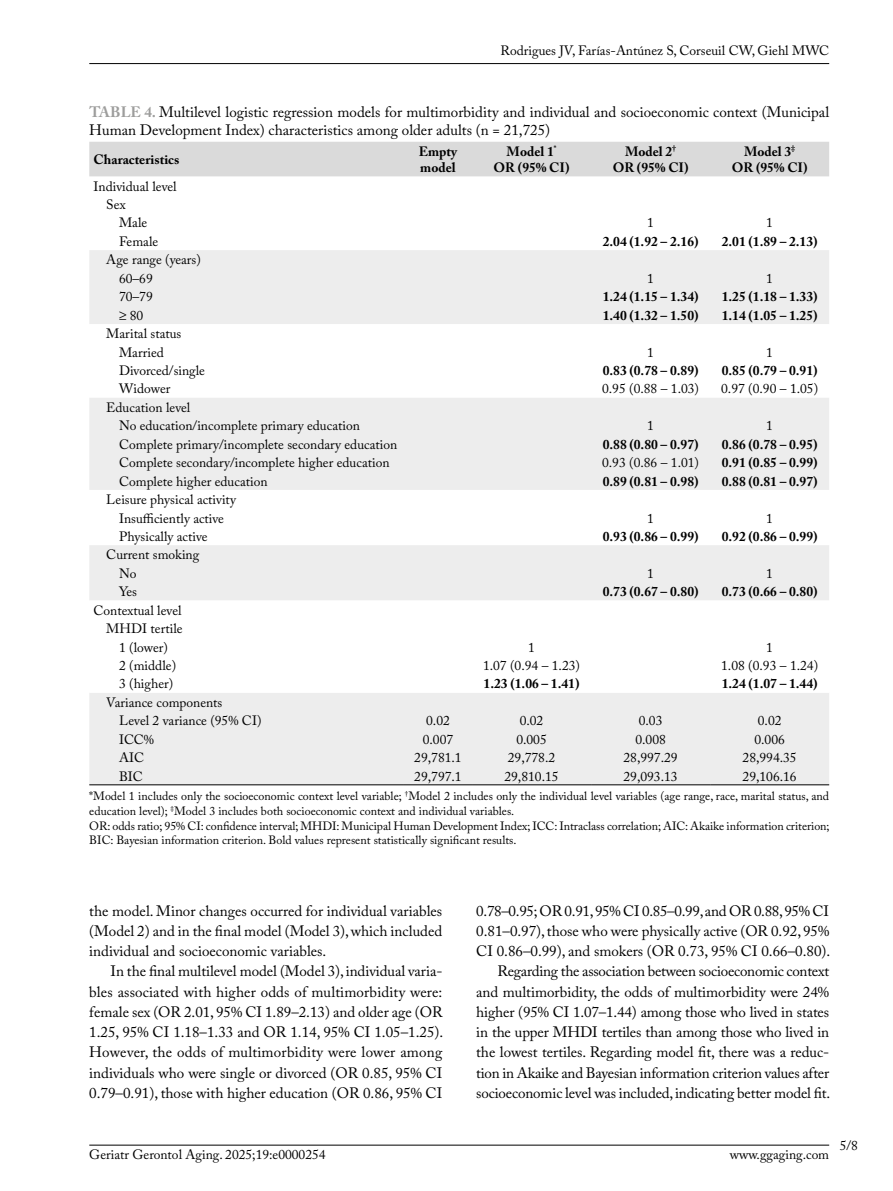
<style>
.page{position:relative;width:893px;height:1191px;background:#fff}
.page>*{position:absolute;margin:0;border:0;box-sizing:border-box;transform-origin:0 0}
.t1{font:15px/20.2px "Adobe Caslon Pro";color:#000;text-align:justify}
.t2{font:13.5px/18.5px "Adobe Caslon Pro";color:#000}
.t3{font:700 13.5px/16.2px "Adobe Caslon Pro";color:#000;text-align:center}
.t4{font:12px/14.7px "Adobe Caslon Pro";color:#000}
.s1{font-weight:700;color:#9d9d9c}
</style>
<div class="page">
<hr style="left:89px;top:63px;width:740px;height:1px;background:#000">
<hr style="left:89px;top:1144px;width:740px;height:1px;background:#000">
<div style="left:89px;top:142px;width:740px;height:34px;background:#dadada"></div>
<svg style="left:89px;top:250px;width:740px;height:534px;fill:#ededed"></svg>
<svg style="left:89px;top:600px;width:740px;height:92px"></svg>
<hr style="left:89px;top:784px;width:315px;height:1px;background:#000">
<hr style="left:404px;top:784px;width:68px;height:1px;background:#000">
<hr style="left:472px;top:784px;width:119px;height:1px;background:#000">
<hr style="left:591px;top:784px;width:119px;height:1px;background:#000">
<hr style="left:710px;top:784px;width:119px;height:1px;background:#000">
<p class="t2" style="left:501px;top:41px;width:330px">Rodrigues JV, Farías-Antúnez S, Corseuil CW, Giehl MWC</p>
<p class="t1" style="left:89px;top:103px;width:741px;line-height:18px"><span class="s1">TABLE 4.</span> Multilevel logistic regression models for multimorbidity and individual and socioeconomic context (Municipal<br>Human Development Index) characteristics among older adults (n = 21,725)</p>
<p class="t3" style="left:94px;top:151px;width:87px">Characteristics</p>
<p class="t3" style="left:419px;top:143px;width:40px;text-align:left">Empty model</p>
<p class="t3" style="left:494px;top:143px;width:77px">Model 1<sup>*<br></sup>OR (95% CI)</p>
<p class="t3" style="left:613px;top:143px;width:77px">Model 2<sup>†<br></sup>OR (95% CI)</p>
<p class="t3" style="left:732px;top:143px;width:77px">Model 3<sup>‡<br></sup>OR (95% CI)</p>
<p class="t2" style="left:94px;top:177px;width:85px">Individual level</p>
<p class="t2" style="left:106px;top:195px;width:21px">Sex</p>
<p class="t2" style="left:119px;top:213px;width:30px">Male</p>
<p class="t2" style="left:647px;top:213px;width:8px">1</p>
<p class="t2" style="left:766px;top:213px;width:8px">1</p>
<p class="t2" style="left:119px;top:232px;width:41px">Female</p>
<p class="t3" style="left:603px;top:233px;width:97px">2.04 (1.92 – 2.16)</p>
<p class="t3" style="left:722px;top:233px;width:97px">2.01 (1.89 – 2.13)</p>
<p class="t2" style="left:119px;top:250px;width:83px;text-indent:-13px">Age range (years)<br>60–69</p>
<p class="t2" style="left:647px;top:269px;width:8px">1</p>
<p class="t2" style="left:766px;top:269px;width:8px">1</p>
<p class="t2" style="left:119px;top:287px;width:35px">70–79</p>
<p class="t3" style="left:603px;top:288px;width:97px">1.24 (1.15 – 1.34)</p>
<p class="t3" style="left:722px;top:288px;width:97px">1.25 (1.18 – 1.33)</p>
<p class="t2" style="left:119px;top:306px;width:26px">≥ 80</p>
<p class="t3" style="left:603px;top:307px;width:97px">1.40 (1.32 – 1.50)</p>
<p class="t3" style="left:722px;top:307px;width:97px">1.14 (1.05 – 1.25)</p>
<p class="t2" style="left:106px;top:324px;width:77px;text-align:center">Marital status<br>Married</p>
<p class="t2" style="left:647px;top:343px;width:8px">1</p>
<p class="t2" style="left:766px;top:343px;width:8px">1</p>
<p class="t2" style="left:119px;top:361px;width:87px">Divorced/single</p>
<p class="t3" style="left:603px;top:362px;width:97px">0.83 (0.78 – 0.89)</p>
<p class="t3" style="left:722px;top:362px;width:97px">0.85 (0.79 – 0.91)</p>
<p class="t2" style="left:119px;top:379px;width:53px">Widower</p>
<p class="t2" style="left:602px;top:379px;width:98px">0.95 (0.88 – 1.03)</p>
<p class="t2" style="left:721px;top:379px;width:98px">0.97 (0.90 – 1.05)</p>
<p class="t2" style="left:119px;top:398px;width:242px;text-indent:-13px">Education level<br>No education/incomplete primary education</p>
<p class="t2" style="left:647px;top:416px;width:8px">1</p>
<p class="t2" style="left:766px;top:416px;width:8px">1</p>
<p class="t2" style="left:119px;top:435px;width:280px">Complete primary/incomplete secondary education</p>
<p class="t3" style="left:603px;top:436px;width:97px">0.88 (0.80 – 0.97)</p>
<p class="t3" style="left:722px;top:436px;width:97px">0.86 (0.78 – 0.95)</p>
<p class="t2" style="left:119px;top:453px;width:272px">Complete secondary/incomplete higher education</p>
<p class="t2" style="left:602px;top:453px;width:98px">0.93 (0.86 – 1.01)</p>
<p class="t3" style="left:722px;top:454px;width:97px">0.91 (0.85 – 0.99)</p>
<p class="t2" style="left:119px;top:472px;width:150px">Complete higher education</p>
<p class="t3" style="left:603px;top:473px;width:97px">0.89 (0.81 – 0.98)</p>
<p class="t3" style="left:722px;top:473px;width:97px">0.88 (0.81 – 0.97)</p>
<p class="t2" style="left:106px;top:490px;width:131px;text-align:center">Leisure physical activity<br>Insufficiently active</p>
<p class="t2" style="left:647px;top:508px;width:8px">1</p>
<p class="t2" style="left:766px;top:508px;width:8px">1</p>
<p class="t2" style="left:119px;top:527px;width:90px">Physically active</p>
<p class="t3" style="left:603px;top:528px;width:97px">0.93 (0.86 – 0.99)</p>
<p class="t3" style="left:722px;top:528px;width:97px">0.92 (0.86 – 0.99)</p>
<p class="t2" style="left:119px;top:545px;width:82px;text-indent:-13px">Current smoking<br>No</p>
<p class="t2" style="left:647px;top:564px;width:8px">1</p>
<p class="t2" style="left:766px;top:564px;width:8px">1</p>
<p class="t2" style="left:119px;top:582px;width:19px">Yes</p>
<p class="t3" style="left:603px;top:583px;width:97px">0.73 (0.67 – 0.80)</p>
<p class="t3" style="left:722px;top:583px;width:97px">0.73 (0.66 – 0.80)</p>
<p class="t2" style="left:94px;top:601px;width:89px">Contextual level</p>
<p class="t2" style="left:106px;top:619px;width:78px">MHDI tertile</p>
<p class="t2" style="left:119px;top:637px;width:50px">1 (lower)</p>
<p class="t2" style="left:528px;top:637px;width:8px">1</p>
<p class="t2" style="left:766px;top:637px;width:8px">1</p>
<p class="t2" style="left:119px;top:656px;width:59px">2 (middle)</p>
<p class="t2" style="left:483px;top:656px;width:98px">1.07 (0.94 – 1.23)</p>
<p class="t2" style="left:721px;top:656px;width:98px">1.08 (0.93 – 1.24)</p>
<p class="t2" style="left:119px;top:674px;width:56px">3 (higher)</p>
<p class="t3" style="left:484px;top:675px;width:97px">1.23 (1.06 – 1.41)</p>
<p class="t3" style="left:722px;top:675px;width:97px">1.24 (1.07 – 1.44)</p>
<p class="t2" style="left:119px;top:693px;width:144px;text-indent:-13px">Variance components<br>Level 2 variance (95% CI)</p>
<p class="t2" style="left:426px;top:711px;width:25px">0.02</p>
<p class="t2" style="left:520px;top:711px;width:25px">0.02</p>
<p class="t2" style="left:639px;top:711px;width:25px">0.03</p>
<p class="t2" style="left:758px;top:711px;width:25px">0.02</p>
<p class="t2" style="left:119px;top:730px;width:37px">ICC%</p>
<p class="t2" style="left:423px;top:730px;width:32px">0.007</p>
<p class="t2" style="left:516px;top:730px;width:32px">0.005</p>
<p class="t2" style="left:635px;top:730px;width:32px">0.008</p>
<p class="t2" style="left:754px;top:730px;width:32px">0.006</p>
<p class="t2" style="left:119px;top:748px;width:27px">AIC</p>
<p class="t2" style="left:414px;top:748px;width:49px">29,781.1</p>
<p class="t2" style="left:508px;top:748px;width:49px">29,778.2</p>
<p class="t2" style="left:624px;top:748px;width:56px">28,997.29</p>
<p class="t2" style="left:743px;top:748px;width:56px">28,994.35</p>
<p class="t2" style="left:119px;top:766px;width:25px">BIC</p>
<p class="t2" style="left:414px;top:766px;width:49px">29,797.1</p>
<p class="t2" style="left:504px;top:766px;width:56px">29,810.15</p>
<p class="t2" style="left:624px;top:766px;width:56px">29,093.13</p>
<p class="t2" style="left:743px;top:766px;width:56px">29,106.16</p>
<p class="t4" style="left:89px;top:789px;width:742px">*Model 1 includes only the socioeconomic context level variable; <sup>†</sup>Model 2 includes only the individual level variables (age range, race, marital status, and education level); <sup>‡</sup>Model 3 includes both socioeconomic context and individual variables.<br>OR: odds ratio; 95% CI: confidence interval; MHDI: Municipal Human Development Index; ICC: Intraclass correlation; AIC: Akaike information criterion; BIC: Bayesian information criterion. Bold values represent statistically significant results.</p>
<p class="t1" style="left:89px;top:900px;width:354px">the model. Minor changes occurred for individual variables (Model 2) and in the final model (Model 3), which included individual and socioeconomic variables.</p>
<p class="t1" style="left:89px;top:961px;width:355px;text-indent:21px">In the final multilevel model (Model 3), individual varia&shy;bles associated with higher odds of multimorbidity were: female sex (OR 2.01, 95% CI 1.89–2.13) and older age (OR 1.25, 95% CI 1.18–1.33 and OR 1.14, 95% CI 1.05–1.25).<br>However, the odds of multimorbidity were lower among individuals who were single or divorced (OR 0.85, 95% CI 0.79–0.91), those with higher education (OR 0.86, 95% CI</p>
<p class="t1" style="left:476px;top:900px;width:356px;text-align:right">0.78–0.95; OR 0.91, 95% CI 0.85–0.99, and OR 0.88, 95% CI 0.81–0.97), those who were physically active (OR 0.92, 95% CI 0.86–0.99), and smokers (OR 0.73, 95% CI 0.66–0.80).<br>Regarding the association between socioeconomic context and multimorbidity, the odds of multimorbidity were 24% higher (95% CI 1.07–1.44) among those who lived in states in the upper MHDI tertiles than among those who lived in the lowest tertiles. Regarding model fit, there was a reduc&shy;tion in Akaike and Bayesian information criterion values after socioeconomic level was included, indicating better model fit.</p>
<p class="t2" style="left:89px;top:1145px;width:238px">Geriatr Gerontol Aging. 2025;19:e0000254</p>
<p class="t2" style="left:730px;top:1145px;width:101px">www.ggaging.com</p>
<p class="t2" style="left:840px;top:1136px;width:20px">5/8</p>
</div>
